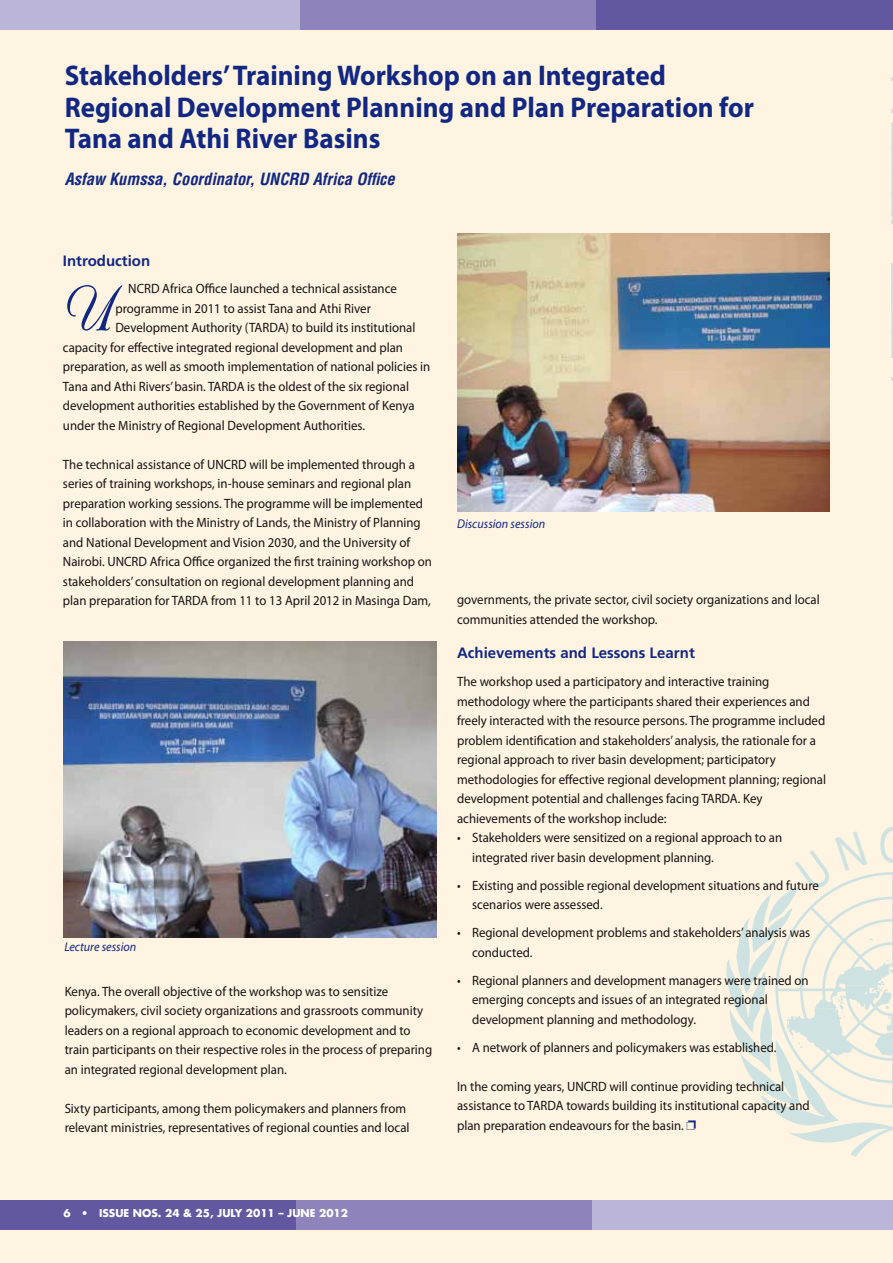
<style>
.page{position:relative;width:893px;height:1263px;background:#fff3e2}
.page>*{position:absolute;margin:0;border:0;box-sizing:border-box;transform-origin:0 0}
.t1{font:76.35px "Nuptial Script";color:#112782;scale:.95 1}
.t2{font:700 28.5px/31.5px "Myriad Pro";color:#112782;scale:.95 1}
.t3{font:italic 700 condensed 16.5px "Helvetica";color:#112782}
.t4{font:700 15px "Frutiger";color:#112782}
.t5{font:13.5px/19.5px "Myriad Pro";color:#151412;scale:.95 1}
.t6{font:italic 12.75px "Myriad Pro";color:#112782;scale:.95 1}
.t7{font:700 10.5px "Futura";color:#fff}
</style>
<div class="page">
<hr style="left:891px;top:1200px;width:2px;height:29px;background:#bbb5d8">
<div style="left:592px;top:1200px;width:298px;height:29px;background:#bbb5d8"></div>
<div style="left:295px;top:1200px;width:297px;height:29px;background:#8e84bb"></div>
<div style="left:0;top:1200px;width:295px;height:29px;background:#62589f"></div>
<svg style="left:892px;top:122px;width:1px;height:236px"></svg>
<div style="left:596px;top:0;width:297px;height:29px;background:#62589f"></div>
<div style="left:298px;top:0;width:298px;height:29px;background:#8e84bb"></div>
<div style="left:0;top:0;width:299px;height:29px;background:#bbb5d8"></div>
<img style="left:63px;top:641px;width:374px;height:296px">
<img style="left:458px;top:233px;width:371px;height:279px">
<svg style="left:726px;top:872px;width:167px;height:284px"></svg>
<h2 class="t2" style="left:65px;top:59px;width:727px">Stakeholders’ Training Workshop on an Integrated<br>Regional Development Planning and Plan Preparation for<br>Tana and Athi River Basins</h2>
<p class="t3" style="left:65px;top:169px;width:332px">Asfaw Kumssa, Coordinator, UNCRD Africa Office</p>
<p class="t4" style="left:63px;top:252px;width:89px">Introduction</p>
<h1 class="t1" style="left:63px;top:266px;width:57px">U</h1>
<p class="t5" style="left:128px;top:279px;width:284px">NCRD Africa Office launched a technical assistance</p>
<p class="t5" style="left:115px;top:298px;width:270px">programme in 2011 to assist Tana and Athi River</p>
<p class="t5" style="left:115px;top:318px;width:317px">Development Authority (TARDA) to build its institutional</p>
<p class="t5" style="left:63px;top:337px;width:359px">capacity for effective integrated regional development and plan</p>
<p class="t5" style="left:63px;top:357px;width:388px">preparation, as well as smooth implementation of national policies in</p>
<p class="t5" style="left:63px;top:376px;width:366px">Tana and Athi Rivers’ basin. TARDA is the oldest of the six regional</p>
<p class="t5" style="left:63px;top:396px;width:372px">development authorities established by the Government of Kenya</p>
<p class="t5" style="left:63px;top:415px;width:320px">under the Ministry of Regional Development Authorities.</p>
<p class="t5" style="left:63px;top:454px;width:390px">The technical assistance of UNCRD will be implemented through a series of training workshops, in-house seminars and regional plan preparation working sessions. The programme will be implemented in collaboration with the Ministry of Lands, the Ministry of Planning and National Development and Vision 2030, and the University of Nairobi. UNCRD Africa Office organized the first training workshop on stakeholders’ consultation on regional development planning and plan preparation for TARDA from 11 to 13 April 2012 in Masinga Dam,</p>
<p class="t6" style="left:64px;top:939px;width:77px">Lecture session</p>
<p class="t5" style="left:65px;top:981px;width:388px">Kenya. The overall objective of the workshop was to sensitize policymakers, civil society organizations and grassroots community leaders on a regional approach to economic development and to train participants on their respective roles in the process of preparing an integrated regional development plan.</p>
<p class="t5" style="left:65px;top:1098px;width:365px">Sixty participants, among them policymakers and planners from relevant ministries, representatives of regional counties and local</p>
<p class="t6" style="left:457px;top:516px;width:94px">Discussion session</p>
<p class="t5" style="left:457px;top:590px;width:383px">governments, the private sector, civil society organizations and local communities attended the workshop.</p>
<p class="t4" style="left:457px;top:644px;width:239px">Achievements and Lessons Learnt</p>
<p class="t5" style="left:457px;top:672px;width:390px">The workshop used a participatory and interactive training methodology where the participants shared their experiences and freely interacted with the resource persons. The programme included problem identification and stakeholders’ analysis, the rationale for a regional approach to river basin development; participatory methodologies for effective regional development planning; regional development potential and challenges facing TARDA. Key achievements of the workshop include:</p>
<p class="t5" style="left:472px;top:828px;width:328px;text-indent:-15px">• Stakeholders were sensitized on a regional approach to an integrated river basin development planning.</p>
<p class="t5" style="left:472px;top:875px;width:366px;text-indent:-15px">• Existing and possible regional development situations and future scenarios were assessed.</p>
<p class="t5" style="left:472px;top:923px;width:358px;text-indent:-15px">• Regional development problems and stakeholders’ analysis was conducted.</p>
<p class="t5" style="left:472px;top:970px;width:356px;text-indent:-15px">• Regional planners and development managers were trained on emerging concepts and issues of an integrated regional development planning and methodology.</p>
<p class="t5" style="left:457px;top:1037px;width:338px">• A network of planners and policymakers was established.</p>
<p class="t5" style="left:457px;top:1076px;width:373px">In the coming years, UNCRD will continue providing technical assistance to TARDA towards building its institutional capacity and plan preparation endeavours for the basin.</p>
<p class="t7" style="left:64px;top:1206px;width:286px">6 • ISSUE NOS. 24 &amp; 25, JULY 2011 – JUNE 2012</p>
</div>
